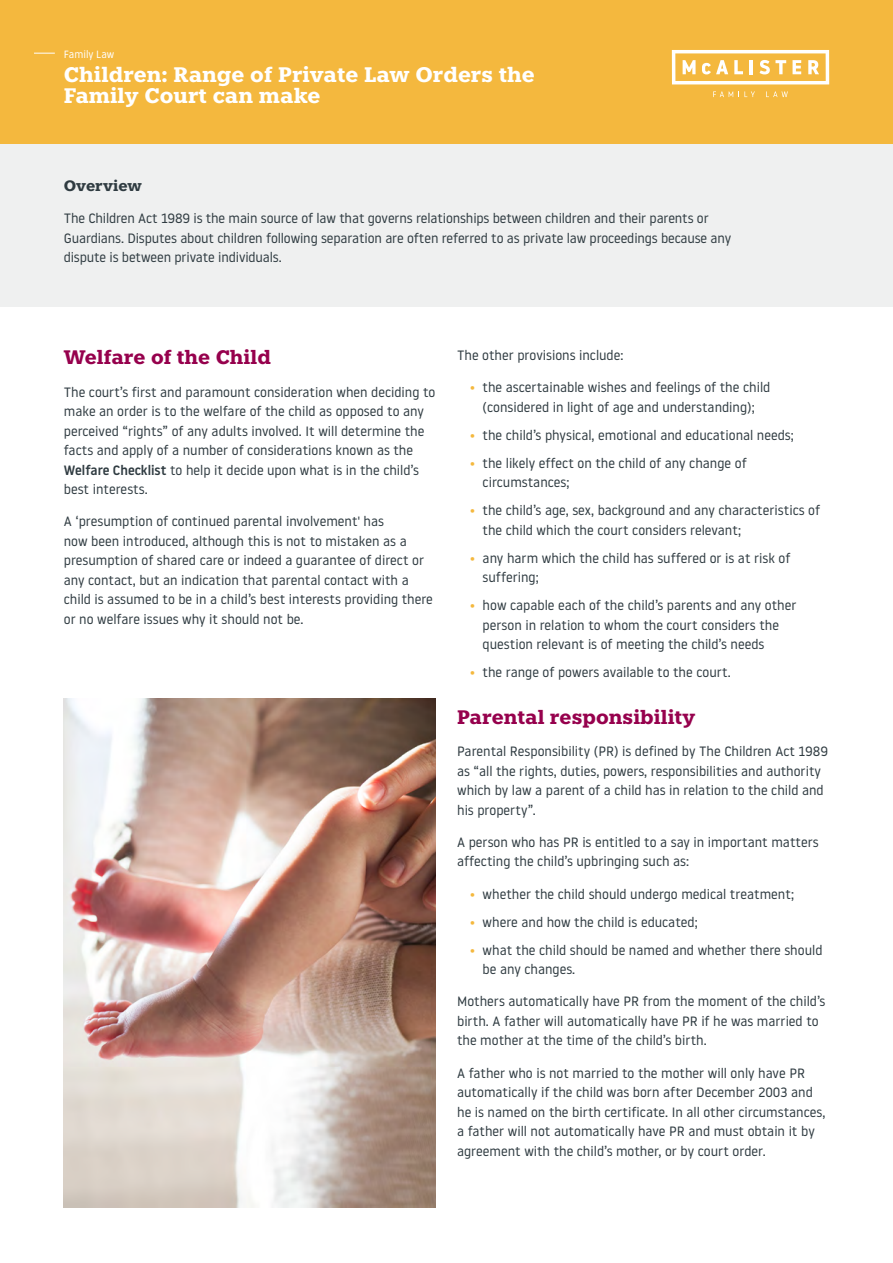
<style>
.page{position:relative;width:893px;height:1263px;background:#fff}
.page>*{position:absolute;margin:0;border:0;box-sizing:border-box;transform-origin:0 0}
.t1{font:700 21px/21px "Knile";color:#fff}
.t2{font:700 19.5px "Knile";color:#96014d}
.t3{font:700 15px "Knile";color:#2f3b41}
.t4{font:13.5px/19.5px "Noway";color:#2f3b41}
.t5{font:10.5px "Noway";color:#fff}
.s1{color:#f4b83e}
.s2{font-weight:500}
</style>
<div class="page">
<div style="left:0;top:0;width:893px;height:144px;background:#f4b83e"></div>
<div style="left:0;top:144px;width:893px;height:163px;background:#eff0f0"></div>
<svg style="left:34px;top:53px;width:21px;height:1px"></svg>
<svg style="left:672px;top:50px;width:157px;height:47px"></svg>
<img style="left:64px;top:698px;width:372px;height:509px">
<p class="t5" style="left:64px;top:47px;width:73px">L w sector here</p>
<h1 class="t1" style="left:64px;top:64px;width:200px">Hea er Title Here</h1>
<p class="t5" style="left:64px;top:47px;width:52px">Family Law</p>
<h1 class="t1" style="left:64px;top:64px;width:472px">Children: Range of Private Law Orders the<br>Family Court can make</h1>
<p class="t3" style="left:64px;top:176px;width:80px">Overview</p>
<p class="t4" style="left:64px;top:208px;width:669px">The Children Act 1989 is the main source of law that governs relationships between children and their parents or<br>Guardians. Disputes about children following separation are often referred to as private law proceedings because any dispute is between private individuals.</p>
<p class="t4" style="left:81px;top:252px;width:82px"><span class="s1">•</span> Bullet here</p>
<h2 class="t2" style="left:64px;top:345px;width:209px">Welfare of the Child</h2>
<p class="t4" style="left:64px;top:382px;width:373px">The court’s first and paramount consideration when deciding to make an order is to the welfare of the child as opposed to any perceived “rights” of any adults involved. It will determine the facts and apply of a number of considerations known as the <span class="s2">Welfare Checklist</span> to help it decide upon what is in the child’s best interests.</p>
<p class="t4" style="left:64px;top:511px;width:371px">A ‘presumption of continued parental involvement' has<br>now been introduced, although this is not to mistaken as a presumption of shared care or indeed a guarantee of direct or any contact, but an indication that parental contact with a child is assumed to be in a child’s best interests providing there or no welfare issues why it should not be.</p>
<p class="t4" style="left:457px;top:345px;width:168px">The other provisions include:</p>
<p class="t4" style="left:470px;top:377px;width:302px;text-align:center"><span class="s1">•</span> the ascertainable wishes and feelings of the child (considered in light of age and understanding);</p>
<p class="t4" style="left:470px;top:425px;width:325px"><span class="s1">•</span> the child’s physical, emotional and educational needs;</p>
<p class="t4" style="left:483px;top:453px;width:266px;text-indent:-13px"><span class="s1">•</span> the likely effect on the child of any change of circumstances;</p>
<p class="t4" style="left:483px;top:500px;width:339px;text-indent:-13px"><span class="s1">•</span> the child’s age, sex, background and any characteristics of the child which the court considers relevant;</p>
<p class="t4" style="left:483px;top:548px;width:309px;text-indent:-13px"><span class="s1">•</span> any harm which the child has suffered or is at risk of suffering;</p>
<p class="t4" style="left:483px;top:595px;width:315px;text-indent:-13px"><span class="s1">•</span> how capable each of the child’s parents and any other person in relation to whom the court considers the question relevant is of meeting the child’s needs</p>
<p class="t4" style="left:470px;top:662px;width:262px"><span class="s1">•</span> the range of powers available to the court.</p>
<h2 class="t2" style="left:457px;top:704px;width:240px">Parental responsibility</h2>
<p class="t4" style="left:457px;top:741px;width:372px">Parental Responsibility (PR) is defined by The Children Act 1989 as “all the rights, duties, powers, responsibilities and authority which by law a parent of a child has in relation to the child and his property”.</p>
<p class="t4" style="left:457px;top:832px;width:363px">A person who has PR is entitled to a say in important matters affecting the child’s upbringing such as:</p>
<p class="t4" style="left:470px;top:884px;width:326px"><span class="s1">•</span> whether the child should undergo medical treatment;</p>
<p class="t4" style="left:470px;top:912px;width:229px"><span class="s1">•</span> where and how the child is educated;</p>
<p class="t4" style="left:483px;top:940px;width:341px;text-indent:-13px"><span class="s1">•</span> what the child should be named and whether there should be any changes.</p>
<p class="t4" style="left:457px;top:991px;width:370px">Mothers automatically have PR from the moment of the child’s birth. A father will automatically have PR if he was married to the mother at the time of the child’s birth.</p>
<p class="t4" style="left:457px;top:1063px;width:370px">A father who is not married to the mother will only have PR automatically if the child was born after December 2003 and he is named on the birth certificate. In all other circumstances, a father will not automatically have PR and must obtain it by agreement with the child’s mother, or by court order.</p>
</div>
